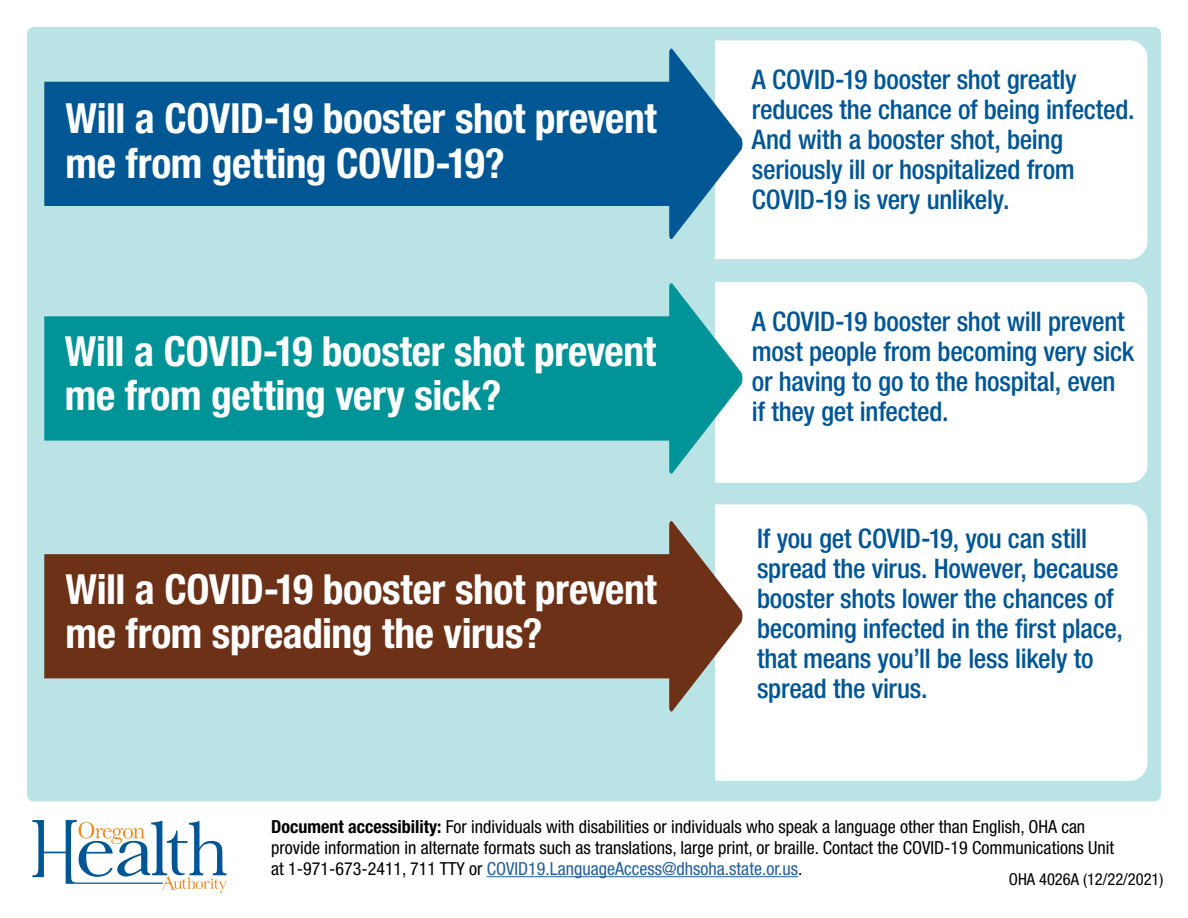
<style>
.page{position:relative;width:1188px;height:918px;background:#fff}
.page>*{position:absolute;margin:0;border:0;box-sizing:border-box;transform-origin:0 0}
.t1{font:700 condensed 41.55px/44.5px "Helvetica Neue LT Std";letter-spacing:-.01em;color:#fff}
.Body{font:500 condensed 27px/30px "Helvetica Neue LT Std";letter-spacing:-.01em;color:#005695}
.alt_text{font:condensed 18px/21px "Helvetica Neue LT Std";color:#000}
.t2{font:condensed 16.5px "Helvetica Neue LT Std";color:#000}
.s1{font-weight:700}
.s2{color:#215e9e}
</style>
<div class="page">
<div style="left:27px;top:27px;width:1134px;height:774px;background:#b9e3e5;border-radius:7px"></div>
<div style="left:715px;top:40px;width:433px;height:219px;background:#fff"></div>
<svg style="left:44px;top:48px;width:699px;height:192px;fill:#005794"></svg>
<div style="left:715px;top:282px;width:433px;height:201px;background:#fff"></div>
<svg style="left:44px;top:283px;width:699px;height:191px;fill:#009397"></svg>
<div style="left:715px;top:504px;width:433px;height:277px;background:#fff"></div>
<svg style="left:44px;top:521px;width:699px;height:191px;fill:#6d3118"></svg>
<svg style="left:32px;top:820px;width:195px;height:73px"></svg>
<hr style="left:487px;top:876px;width:311px;height:1px;background:#215e9e">
<h1 class="t1" style="left:66px;top:96px;width:593px">Will a COVID-19 booster shot prevent me from getting COVID-19?</h1>
<h1 class="t1" style="left:65px;top:328px;width:593px">Will a COVID-19 booster shot prevent me from getting very sick?</h1>
<h1 class="t1" style="left:66px;top:566px;width:593px">Will a COVID-19 booster shot prevent me from spreading the virus?</h1>
<p class="Body" style="left:752px;top:65px;width:384px">A COVID-19 booster shot greatly reduces the chance of being infected.<br>And with a booster shot, being seriously ill or hospitalized from<br>COVID-19 is very unlikely.</p>
<p class="Body" style="left:752px;top:306px;width:384px">A COVID-19 booster shot will prevent most people from becoming very sick or having to go to the hospital, even if they get infected.</p>
<p class="Body" style="left:757px;top:523px;width:367px">If you get COVID-19, you can still spread the virus. However, because booster shots lower the chances of becoming infected in the first place, that means you’ll be less likely to spread the virus.</p>
<p class="alt_text" style="left:271px;top:816px;width:844px"><span class="s1">Document accessibility:</span> For individuals with disabilities or individuals who speak a language other than English, OHA can provide information in alternate formats such as translations, large print, or braille. Contact the COVID-19 Communications Unit at 1-971-673-2411, 711 TTY or <span class="s2">COVID19.LanguageAccess@dhsoha.state.or.us</span>.</p>
<p class="t2" style="left:1009px;top:870px;width:156px">OHA 4026A (12/22/2021)</p>
</div>
